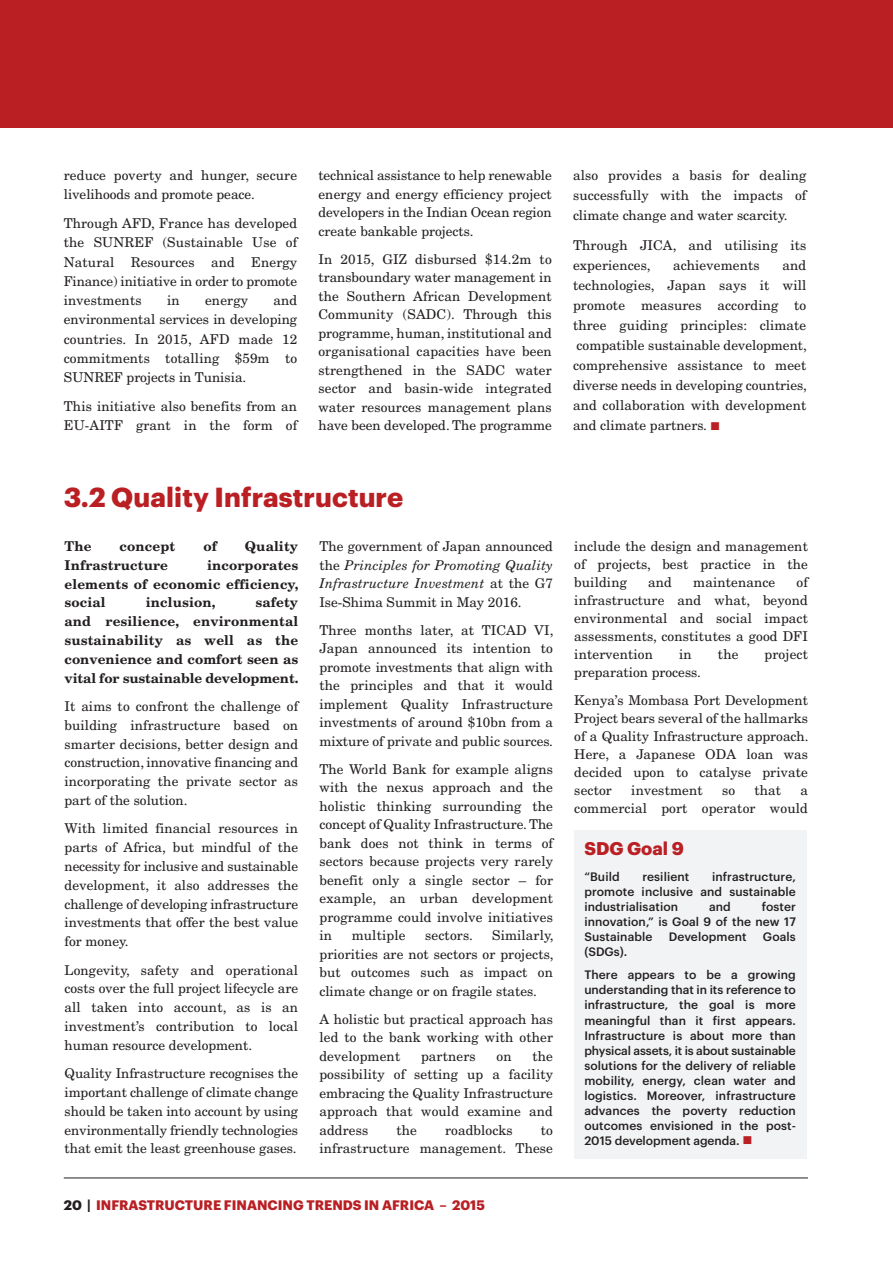
<style>
.page{position:relative;width:893px;height:1263px;background:#fff}
.page>*{position:absolute;margin:0;border:0;box-sizing:border-box;transform-origin:0 0}
.t1{font:700 27px "Graphik";letter-spacing:.005em;color:#b91f23}
.t2{font:700 18px "Graphik";color:#b91f23}
.t3{font:13.5px/18.5px "New Century Schlbk";letter-spacing:.01em;color:#231f20;text-align:justify}
.t4{font:700 13.5px/18.8px "New Century Schlbk";letter-spacing:.01em;color:#231f20;text-align:justify}
.t5{font:700 13.5px "Graphik";color:#b91f23}
.t6{font:500 12px/15px "Graphik";letter-spacing:.01em;color:#231f20;text-align:justify}
.s1{color:#b91f23}
.s2{font-style:italic}
.s3{color:#231f20}
</style>
<div class="page">
<hr style="left:64px;top:1177px;width:744px;height:1px;background:#231f20">
<div style="left:0;top:0;width:893px;height:128px;background:#b91f23"></div>
<div style="left:574px;top:830px;width:232px;height:328px;background:#f2f3f4"></div>
<p class="t3" style="left:64px;top:167px;width:235px;line-height:19.2px">reduce poverty and hunger, secure livelihoods and promote peace.</p>
<p class="t3" style="left:64px;top:215px;width:235px;line-height:19.2px">Through AFD, France has developed the SUNREF (Sustainable Use of Natural Resources and Energy Finance) initiative in order to promote investments</p>
<p class="t3" style="left:64px;top:292px;width:235px;line-height:19.2px;text-indent:210px">and environmental services in developing countries. In 2015, AFD made 12 commitments totalling $59m to SUNREF projects in Tunisia.</p>
<p class="t3" style="left:64px;top:398px;width:235px;line-height:19.2px">This initiative also benefits from an<br>EU-AITF grant in the form of</p>
<p class="t3" style="left:167px;top:292px;width:14px">in</p>
<p class="t3" style="left:205px;top:292px;width:44px">energy</p>
<p class="t3" style="left:318px;top:167px;width:235px">technical assistance to help renewable energy and energy efficiency project developers in the Indian Ocean region create bankable projects.</p>
<p class="t3" style="left:318px;top:251px;width:235px">In 2015, GIZ disbursed $14.2m to transboundary water management in the Southern African Development Community (SADC). Through this programme, human, institutional and organisational capacities have been strengthened in the SADC water sector and basin-wide integrated water resources management plans have been developed. The programme</p>
<p class="t3" style="left:573px;top:166px;width:235px;line-height:20.1px">also provides a basis for dealing successfully with the impacts of climate change and water scarcity.</p>
<p class="t3" style="left:573px;top:236px;width:235px;line-height:20.1px">Through JICA, and utilising its experiences,</p>
<p class="t3" style="left:573px;top:256px;width:235px;line-height:20.1px;text-indent:210px">and technologies, Japan says it will promote measures according to three guiding principles: climate compatible sustainable development, comprehensive assistance to meet diverse needs in developing countries, and collaboration with development and climate partners. <span class="s1">■</span></p>
<p class="t3" style="left:673px;top:257px;width:88px">achievements</p>
<h1 class="t1" style="left:64px;top:487px;width:341px">3.2 Quality Infrastructure</h1>
<p class="t4" style="left:65px;top:538px;width:28px">The</p>
<p class="t4" style="left:120px;top:538px;width:57px">concept</p>
<p class="t4" style="left:203px;top:538px;width:15px">of</p>
<p class="t4" style="left:245px;top:538px;width:55px">Quality</p>
<p class="t4" style="left:65px;top:557px;width:105px">Infrastructure</p>
<p class="t4" style="left:65px;top:557px;width:235px;text-indent:142px">incorporates elements of economic efficiency, social</p>
<p class="t4" style="left:65px;top:594px;width:235px;text-indent:191px">safety and resilience, environmental sustainability as well as the convenience and comfort seen as vital for sustainable development.</p>
<p class="t3" style="left:65px;top:698px;width:235px">It aims to confront the challenge of building infrastructure based on smarter decisions, better design and construction, innovative financing and incorporating the private sector as part of the solution.</p>
<p class="t3" style="left:65px;top:820px;width:235px">With limited financial resources in parts of Africa, but mindful of the necessity for inclusive and sustainable development, it also addresses the challenge of developing infrastructure investments that offer the best value for money.</p>
<p class="t3" style="left:65px;top:962px;width:235px">Longevity, safety and operational costs over the full project lifecycle are all taken into account, as is an investment’s contribution to local human resource development.</p>
<p class="t3" style="left:65px;top:1065px;width:235px">Quality Infrastructure recognises the important challenge of climate change should be taken into account by using environmentally friendly technologies that emit the least greenhouse gases.</p>
<p class="t4" style="left:146px;top:594px;width:71px">inclusion,</p>
<p class="t3" style="left:319px;top:538px;width:235px">The government of Japan announced the <span class="s2">Principles for Promoting Quality Infrastructure Investment</span> at the G7<br>Ise-Shima Summit in May 2016.</p>
<p class="t3" style="left:319px;top:622px;width:236px">Three months later, at TICAD VI, Japan announced its intention to promote investments that align with the principles and that it would implement Quality Infrastructure investments of around $10bn from a mixture of private and public sources.</p>
<p class="t3" style="left:319px;top:761px;width:235px">The World Bank for example aligns with the nexus approach and the holistic thinking surrounding the concept of Quality Infrastructure. The bank does not think in terms of sectors because projects very rarely benefit only a single sector – for example, an urban development programme could involve initiatives in</p>
<p class="t3" style="left:319px;top:927px;width:236px;text-indent:173px">Similarly, priorities are not sectors or projects, but outcomes such as impact on climate change or on fragile states.</p>
<p class="t3" style="left:319px;top:1011px;width:235px">A holistic but practical approach has led to the bank working with other development</p>
<p class="t3" style="left:352px;top:927px;width:55px">multiple</p>
<p class="t3" style="left:425px;top:927px;width:49px">sectors.</p>
<p class="t3" style="left:319px;top:1048px;width:235px;text-indent:213px">the possibility of setting up a facility embracing the Quality Infrastructure approach that would examine and address</p>
<p class="t3" style="left:421px;top:1048px;width:56px">partners</p>
<p class="t3" style="left:497px;top:1048px;width:17px">on</p>
<p class="t3" style="left:396px;top:1122px;width:22px">the</p>
<p class="t3" style="left:445px;top:1122px;width:69px">roadblocks</p>
<p class="t3" style="left:319px;top:1122px;width:235px;text-align:right">to<br>infrastructure management. These</p>
<p class="t5" style="left:64px;top:1200px;width:423px"><span class="s3">20 |</span> INFRASTRUCTURE FINANCING TRENDS IN AFRICA – 2015</p>
<p class="t3" style="left:574px;top:538px;width:235px;line-height:18px">include the design and management of projects, best practice in the building</p>
<p class="t3" style="left:574px;top:574px;width:235px;line-height:18px;text-indent:222px">of infrastructure and what, beyond environmental and social impact assessments, constitutes a good DFI intervention</p>
<p class="t3" style="left:648px;top:574px;width:25px">and</p>
<p class="t3" style="left:693px;top:574px;width:84px">maintenance</p>
<p class="t3" style="left:679px;top:646px;width:14px">in</p>
<p class="t3" style="left:718px;top:646px;width:22px">the</p>
<p class="t3" style="left:765px;top:646px;width:45px">project</p>
<p class="t3" style="left:574px;top:660px;width:235px;line-height:27.6px">preparation process.<br>Kenya’s Mombasa Port Development</p>
<p class="t3" style="left:574px;top:710px;width:236px;line-height:18px">Project bears several of the hallmarks of a Quality Infrastructure approach.<br>Here, a Japanese ODA loan was decided upon to catalyse private sector</p>
<p class="t3" style="left:631px;top:782px;width:73px">investment</p>
<p class="t3" style="left:722px;top:782px;width:15px">so</p>
<p class="t3" style="left:754px;top:782px;width:28px">that</p>
<p class="t3" style="left:574px;top:782px;width:235px;line-height:18px;text-align:right">a<br>commercial port operator would</p>
<h2 class="t2" style="left:584px;top:842px;width:101px">SDG Goal 9</h2>
<p class="t6" style="left:584px;top:870px;width:37px">“Build</p>
<p class="t6" style="left:642px;top:870px;width:48px">resilient</p>
<p class="t6" style="left:584px;top:870px;width:213px;text-indent:128px">infrastructure, promote inclusive and sustainable industrialisation</p>
<p class="t6" style="left:584px;top:900px;width:213px;text-indent:177px">foster innovation,” is Goal 9 of the new 17<br>Sustainable</p>
<p class="t6" style="left:709px;top:900px;width:23px">and</p>
<p class="t6" style="left:669px;top:930px;width:79px">Development</p>
<p class="t6" style="left:763px;top:930px;width:34px">Goals</p>
<p class="t6" style="left:584px;top:941px;width:213px;line-height:23.5px">(SDGs).<br>There appears to be a growing</p>
<p class="t6" style="left:584px;top:983px;width:213px">understanding that in its reference to infrastructure, the goal is more meaningful than it first appears.<br>Infrastructure is about more than physical assets, it is about sustainable solutions for the delivery of reliable mobility, energy, clean water and logistics. Moreover, infrastructure advances the poverty reduction outcomes envisioned in the post-2015 development agenda. <span class="s1">■</span></p>
</div>
